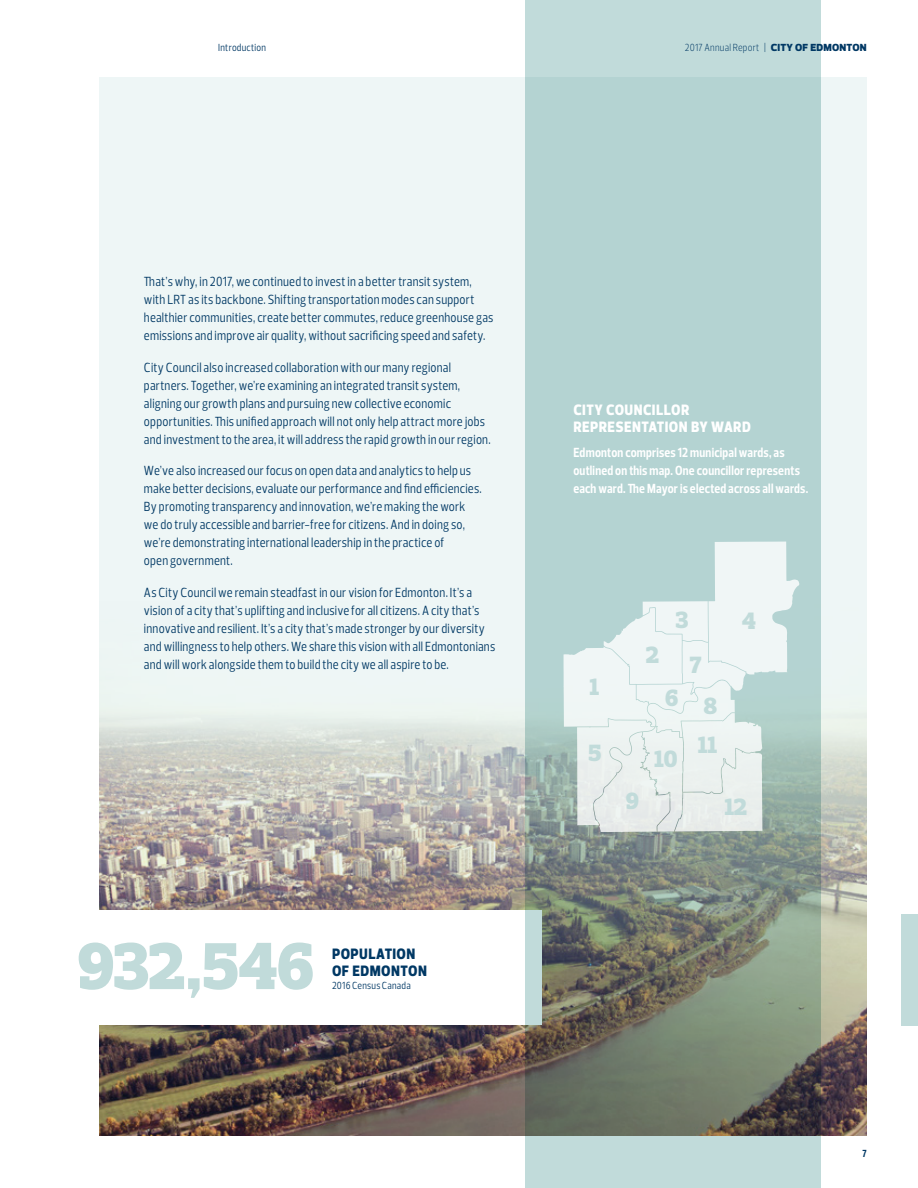
<style>
.page{position:relative;width:918px;height:1188px;background:#fff}
.page>*{position:absolute;margin:0;border:0;box-sizing:border-box;transform-origin:0 0}
.Facts{font:900 67.5px "Prelo Slab";letter-spacing:-.005em;color:#c1dbda}
.Title_Large{font:900 24px "Prelo Slab";color:#c1dbda}
.Subheading{font:800 18px/16.5px "Prelo Condensed";letter-spacing:.02em;color:#fff}
.Subheading-2{font:800 18px/16.5px "Prelo Condensed";letter-spacing:.02em;color:#003864}
.Body{font:13.5px/18px "Prelo Condensed";letter-spacing:.015em;color:#003864}
.Body-2{font:700 13.5px/18px "Prelo Condensed";letter-spacing:.015em;color:#fff}
.t1{font:300 10.5px "Prelo Condensed";letter-spacing:.025em;color:#003864}
.Subheading-3{font:10.5px "Prelo Condensed";letter-spacing:.025em;color:#003864}
.t2{font:700 10.5px "Prelo Condensed";color:#003864}
.s1{font-weight:400}
.s2{font-family:"Prelo";font-weight:900}
</style>
<div class="page">
<div style="left:99px;top:77px;width:768px;height:1059px;background:#eef6f6"></div>
<img style="left:99px;top:712px;width:768px;height:424px">
<div style="left:79px;top:910px;width:463px;height:115px;background:#fff"></div>
<svg style="left:525px;top:0;width:296px;height:1188px;background:#a1b8b3"></svg>
<div style="left:901px;top:914px;width:17px;height:111px;background:#c1dbda"></div>
<svg style="left:564px;top:541px;width:235px;height:291px"></svg>
<p class="Subheading-3" style="left:218px;top:41px;width:49px">Introduction</p>
<p class="t1" style="left:685px;top:41px;width:183px">2017 Annual Report <span class="s1">|</span> <span class="s2">CITY OF EDMONTON</span></p>
<p class="Body" style="left:144px;top:273px;width:351px">That’s why, in 2017, we continued to invest in a better transit system, with LRT as its backbone. Shifting transportation modes can support healthier communities, create better commutes, reduce greenhouse gas emissions and improve air quality, without sacrificing speed and safety.</p>
<p class="Body" style="left:144px;top:358px;width:348px">City Council also increased collaboration with our many regional partners. Together, we’re examining an integrated transit system, aligning our growth plans and pursuing new collective economic opportunities. This unified approach will not only help attract more jobs and investment to the area, it will address the rapid growth in our region.</p>
<p class="Body" style="left:144px;top:462px;width:339px">We’ve also increased our focus on open data and analytics to help us make better decisions, evaluate our performance and find efficiencies.<br>By promoting transparency and innovation, we’re making the work we do truly accessible and barrier-free for citizens. And in doing so, we’re demonstrating international leadership in the practice of<br>open government.</p>
<p class="Body" style="left:144px;top:583px;width:353px">As City Council we remain steadfast in our vision for Edmonton. It’s a vision of a city that’s uplifting and inclusive for all citizens. A city that’s innovative and resilient. It’s a city that’s made stronger by our diversity and willingness to help others. We share this vision with all Edmontonians and will work alongside them to build the city we all aspire to be.</p>
<p class="Facts" style="left:77px;top:925px;width:238px">932,546</p>
<p class="Subheading-2" style="left:332px;top:945px;width:96px">POPULATION<br>OF EDMONTON</p>
<p class="Subheading-3" style="left:332px;top:979px;width:80px">2016 Census Canada</p>
<p class="Subheading" style="left:573px;top:401px;width:179px">CITY COUNCILLOR<br>REPRESENTATION BY WARD</p>
<p class="Body-2" style="left:573px;top:443px;width:236px">Edmonton comprises 12 municipal wards, as outlined on this map. One councillor represents each ward. The Mayor is elected across all wards.</p>
<p class="Title_Large" style="left:646px;top:640px;width:14px">2</p>
<p class="Title_Large" style="left:676px;top:606px;width:14px">3</p>
<p class="Title_Large" style="left:742px;top:607px;width:15px">4</p>
<p class="Title_Large" style="left:690px;top:650px;width:13px">7</p>
<p class="Title_Large" style="left:590px;top:672px;width:11px">1</p>
<p class="Title_Large" style="left:665px;top:683px;width:15px">6</p>
<p class="Title_Large" style="left:588px;top:738px;width:14px">5</p>
<p class="Title_Large" style="left:655px;top:744px;width:24px">10</p>
<p class="Title_Large" style="left:704px;top:691px;width:15px">8</p>
<p class="Title_Large" style="left:698px;top:731px;width:20px">11</p>
<p class="Title_Large" style="left:626px;top:786px;width:15px">9</p>
<p class="Title_Large" style="left:725px;top:792px;width:24px">12</p>
<p class="t2" style="left:863px;top:1147px;width:6px">7</p>
</div>
